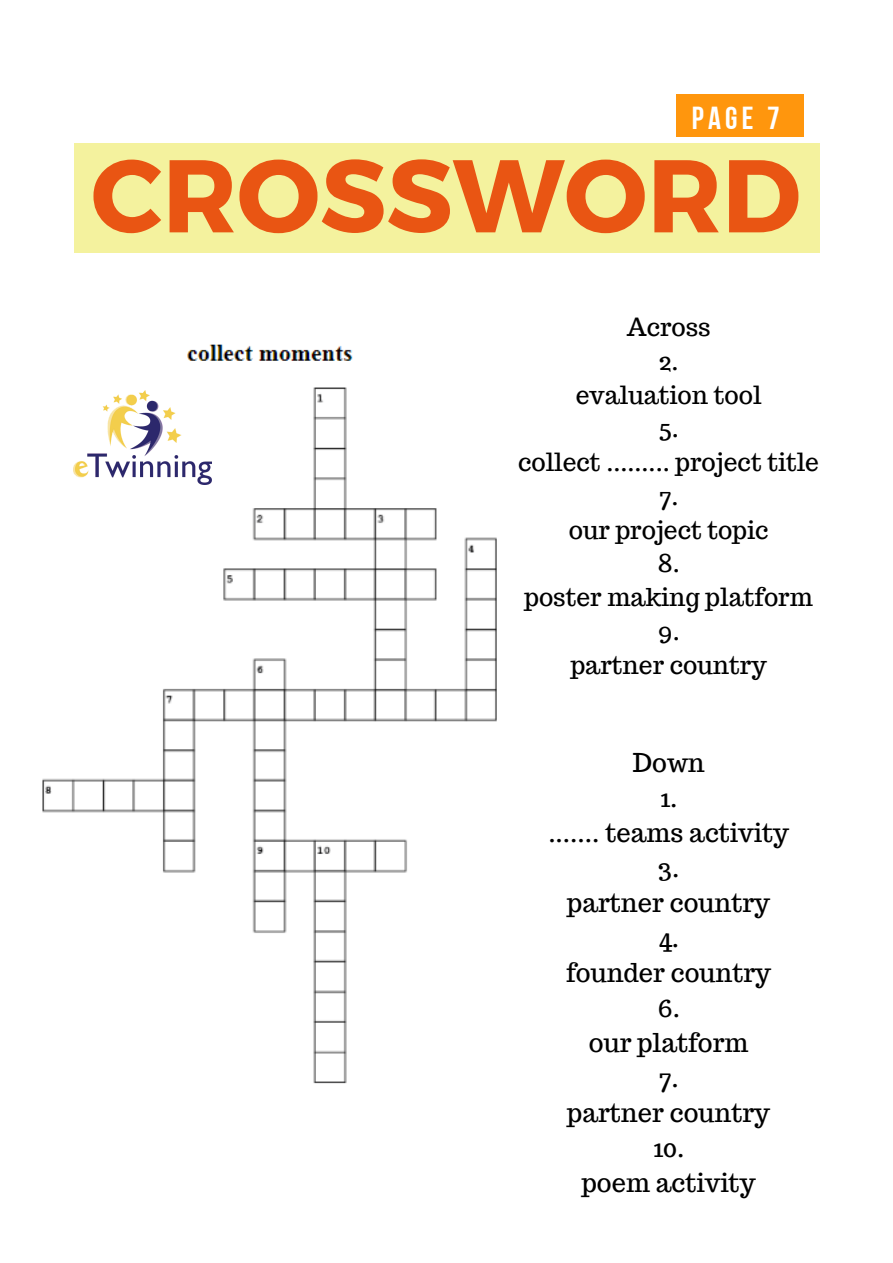
<style>
.page{position:relative;width:893px;height:1263px;background:#fff}
.page>*{position:absolute;margin:0;border:0;box-sizing:border-box;transform-origin:0 0}
.t1{font:700 103.05px "Montserrat";color:#e95513}
.t2{font:31.8px "Bebas Neue Cyrillic";color:#fff}
.t3{font:25.42px "Trocchi";color:#000}
.t4{font:24.6px "Trocchi";color:#000}
</style>
<div class="page">
<div style="left:74px;top:143px;width:745px;height:110px;background:#f4f29e"></div>
<img style="left:42px;top:344px;width:455px;height:740px">
<div style="left:676px;top:95px;width:128px;height:42px;background:#ff960d"></div>
<img style="left:74px;top:390px;width:137px;height:95px">
<p class="t2" style="left:692px;top:105px;width:89px">PAGE 7</p>
<p class="t1" style="left:91px;top:129px;width:711px">CROSSWORD</p>
<p class="t4" style="left:627px;top:311px;width:85px">Across</p>
<p class="t4" style="left:659px;top:345px;width:21px">2.</p>
<p class="t4" style="left:576px;top:378px;width:187px">evaluation tool</p>
<p class="t4" style="left:659px;top:412px;width:22px">5.</p>
<p class="t4" style="left:518px;top:446px;width:302px">collect ......... project title</p>
<p class="t4" style="left:659px;top:480px;width:21px">7.</p>
<p class="t4" style="left:569px;top:514px;width:201px">our project topic</p>
<p class="t4" style="left:658px;top:547px;width:23px">8.</p>
<p class="t4" style="left:524px;top:581px;width:290px">poster making platform</p>
<p class="t4" style="left:658px;top:615px;width:23px">9.</p>
<p class="t4" style="left:571px;top:649px;width:197px">partner country</p>
<p class="t3" style="left:633px;top:746px;width:74px">Down</p>
<p class="t3" style="left:660px;top:781px;width:19px">1.</p>
<p class="t3" style="left:548px;top:816px;width:242px">....... teams activity</p>
<p class="t3" style="left:658px;top:851px;width:23px">3.</p>
<p class="t3" style="left:567px;top:886px;width:204px">partner country</p>
<p class="t3" style="left:658px;top:921px;width:22px">4.</p>
<p class="t3" style="left:566px;top:956px;width:206px">founder country</p>
<p class="t3" style="left:657px;top:991px;width:24px">6.</p>
<p class="t3" style="left:589px;top:1026px;width:161px">our platform</p>
<p class="t3" style="left:658px;top:1061px;width:22px">7.</p>
<p class="t3" style="left:567px;top:1096px;width:204px">partner country</p>
<p class="t3" style="left:653px;top:1131px;width:33px">10.</p>
<p class="t3" style="left:582px;top:1166px;width:175px">poem activity</p>
</div>
